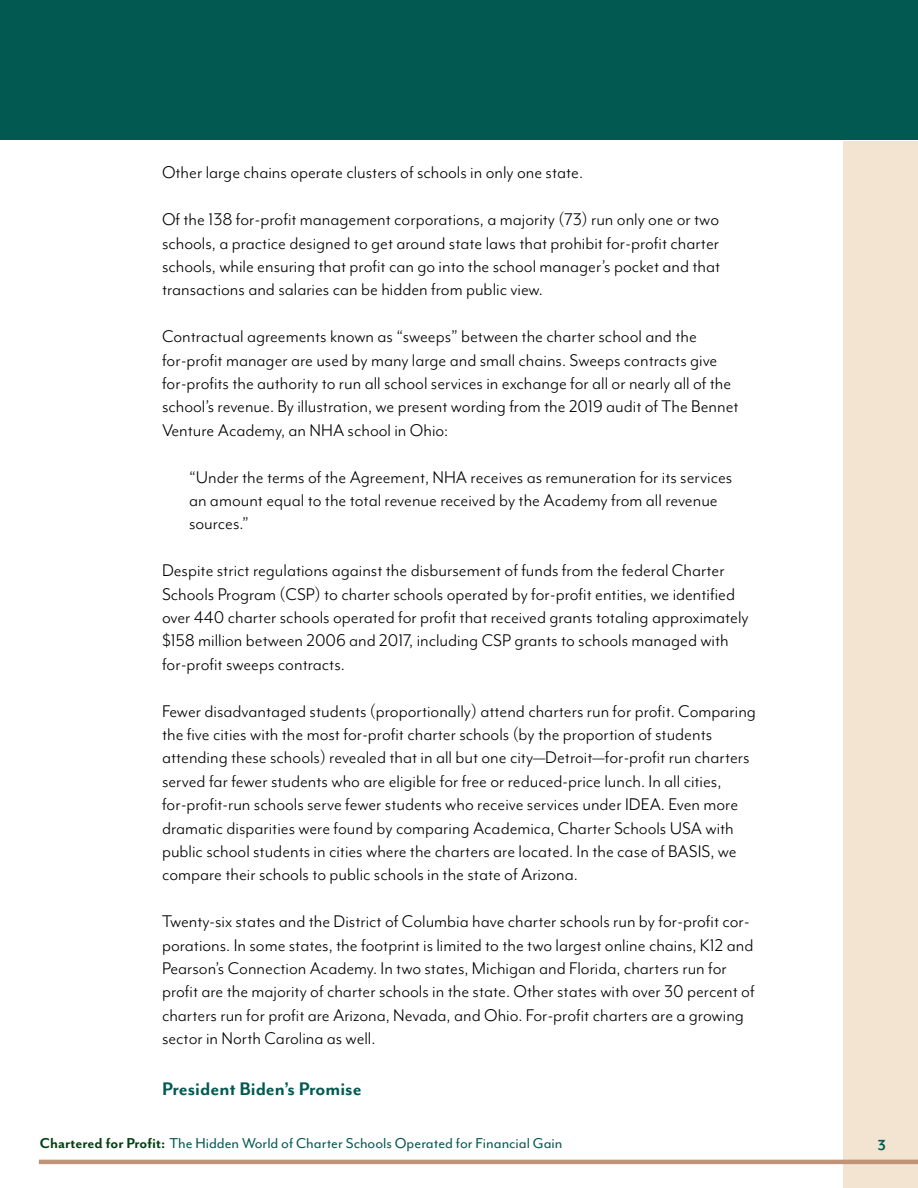
<style>
.page{position:relative;width:918px;height:1188px;background:#fff}
.page>*{position:absolute;margin:0;border:0;box-sizing:border-box;transform-origin:0 0}
.t1{font:700 21px "Mr Eaves Mod OT";color:#025951}
.t2{font:19.5px/23.4px "Mr Eaves Mod OT";color:#000}
.t3{font:16.5px "Mr Eaves Mod OT";color:#025951}
.t4{font:700 16.5px "Mr Eaves San OT";color:#025951}
.s1{font-family:"Mr Eaves San OT";font-weight:700;color:#014010}
</style>
<div class="page">
<div style="left:0;top:0;width:918px;height:140px;background:#025951"></div>
<div style="left:844px;top:141px;width:74px;height:1047px;background:#f3e3d1"></div>
<hr style="left:39px;top:1160px;width:879px;height:4px;background:#bf9375">
<p class="t2" style="left:162px;top:161px;width:423px">Other large chains operate clusters of schools in only one state.</p>
<p class="t2" style="left:162px;top:208px;width:560px;text-align:justify">Of the 138 for-profit management corporations, a majority (73) run only one or two schools, a practice designed to get around state laws that prohibit for-profit charter schools, while ensuring that profit can go into the school manager’s pocket and that transactions and salaries can be hidden from public view.</p>
<p class="t2" style="left:162px;top:325px;width:578px">Contractual agreements known as “sweeps” between the charter school and the for-profit manager are used by many large and small chains. Sweeps contracts give for-profits the authority to run all school services in exchange for all or nearly all of the school’s revenue. By illustration, we present wording from the 2019 audit of The Bennet Venture Academy, an NHA school in Ohio:</p>
<p class="t2" style="left:189px;top:465px;width:545px">“Under the terms of the Agreement, NHA receives as remuneration for its services an amount equal to the total revenue received by the Academy from all revenue sources.”</p>
<p class="t2" style="left:162px;top:559px;width:588px">Despite strict regulations against the disbursement of funds from the federal Charter Schools Program (CSP) to charter schools operated by for-profit entities, we identified over 440 charter schools operated for profit that received grants totaling approximately $158 million between 2006 and 2017, including CSP grants to schools managed with for-profit sweeps contracts.</p>
<p class="t2" style="left:162px;top:699px;width:595px">Fewer disadvantaged students (proportionally) attend charters run for profit. Comparing the five cities with the most for-profit charter schools (by the proportion of students attending these schools) revealed that in all but one city—Detroit—for-profit run charters served far fewer students who are eligible for free or reduced-price lunch. In all cities, for-profit-run schools serve fewer students who receive services under IDEA. Even more dramatic disparities were found by comparing Academica, Charter Schools USA with public school students in cities where the charters are located. In the case of BASIS, we compare their schools to public schools in the state of Arizona.</p>
<p class="t2" style="left:162px;top:910px;width:594px">Twenty-six states and the District of Columbia have charter schools run by for-profit cor&shy;porations. In some states, the footprint is limited to the two largest online chains, K12 and Pearson’s Connection Academy. In two states, Michigan and Florida, charters run for profit are the majority of charter schools in the state. Other states with over 30 percent of charters run for profit are Arizona, Nevada, and Ohio. For-profit charters are a growing sector in North Carolina as well.</p>
<p class="t1" style="left:162px;top:1076px;width:201px">President Biden’s Promise</p>
<p class="t3" style="left:40px;top:1134px;width:524px"><span class="s1">Chartered for Profit:</span> The Hidden World of Charter Schools Operated for Financial Gain</p>
<p class="t4" style="left:878px;top:1133px;width:10px">3</p>
</div>
